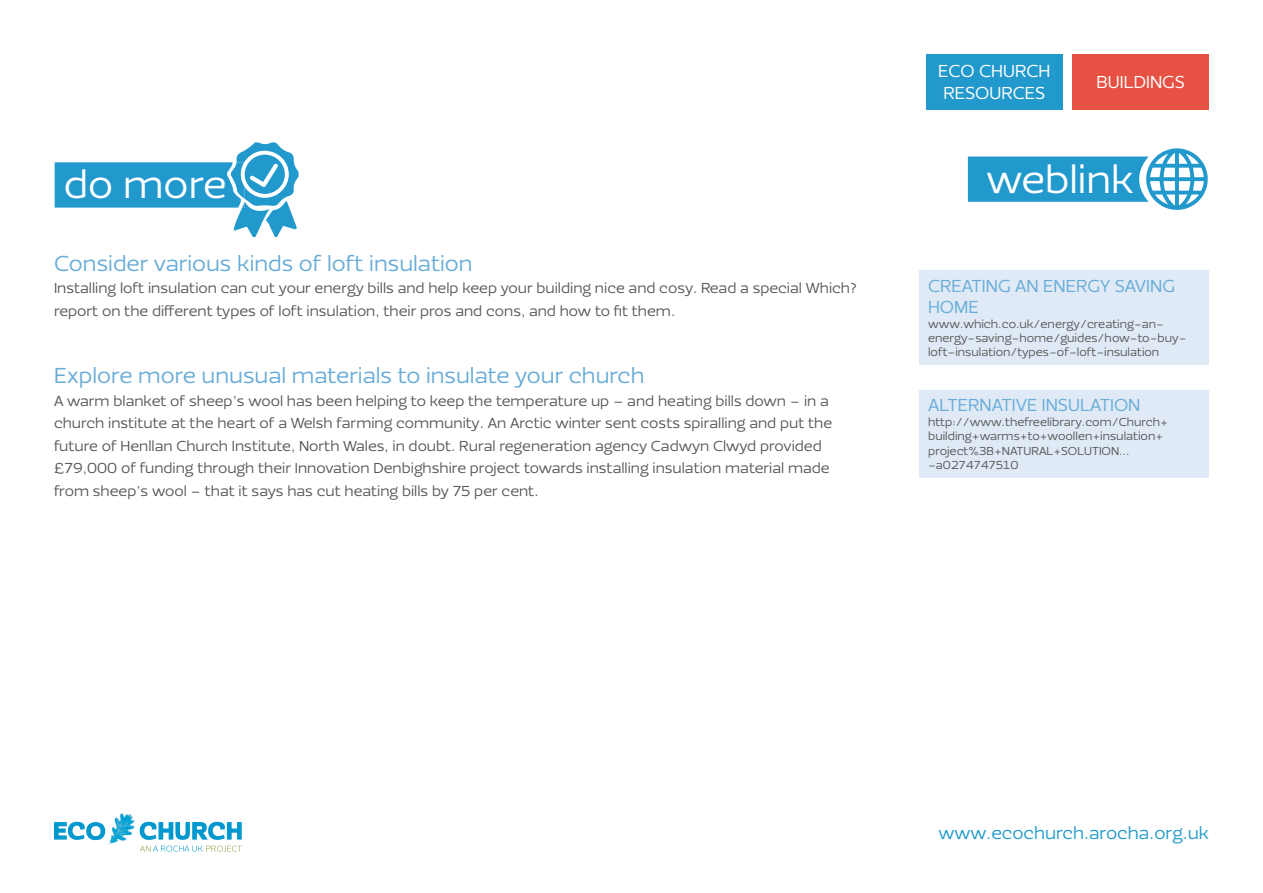
<style>
.page{position:relative;width:1263px;height:893px;background:#fff}
.page>*{position:absolute;margin:0;border:0;box-sizing:border-box;transform-origin:0 0}
.t1{font:40.35px "Ezzo";color:#fff}
.t2{font:22.5px "Ezzo";color:#68acd7}
.t3{font:18px/21.6px "Ezzo";color:#68acd7}
.t4{font:18px/21.6px "Ezzo";color:#fff}
.t5{font:18px "Ezzo";color:#29c}
.t6{font:15px/22.5px "Ezzo";color:#575756}
.t7{font:12px/14.4px "Ezzo";color:#575756}
</style>
<div class="page">
<div style="left:926px;top:54px;width:136px;height:55px;background:#29c"></div>
<div style="left:1073px;top:54px;width:136px;height:55px;background:#e65143"></div>
<img style="left:94px;top:813px;width:53px;height:33px">
<svg style="left:54px;top:821px;width:51px;height:19px"></svg>
<svg style="left:140px;top:821px;width:102px;height:19px"></svg>
<svg style="left:140px;top:846px;width:102px;height:6px"></svg>
<svg style="left:55px;top:142px;width:243px;height:95px"></svg>
<div style="left:919px;top:270px;width:290px;height:95px;background:#dfeaf6"></div>
<div style="left:919px;top:390px;width:290px;height:88px;background:#dfeaf6"></div>
<svg style="left:968px;top:148px;width:240px;height:62px"></svg>
<h1 class="t1" style="left:64px;top:159px;width:165px">do more</h1>
<h2 class="t2" style="left:54px;top:249px;width:420px">Consider various kinds of loft insulation</h2>
<p class="t6" style="left:54px;top:277px;width:805px">Installing loft insulation can cut your energy bills and help keep your building nice and cosy. Read a special Which? report on the different types of loft insulation, their pros and cons, and how to fit them.</p>
<h2 class="t2" style="left:54px;top:361px;width:592px">Explore more unusual materials to insulate your church</h2>
<p class="t6" style="left:54px;top:390px;width:780px">A warm blanket of sheep’s wool has been helping to keep the temperature up – and heating bills down – in a church institute at the heart of a Welsh farming community. An Arctic winter sent costs spiralling and put the future of Henllan Church Institute, North Wales, in doubt. Rural regeneration agency Cadwyn Clwyd provided £79,000 of funding through their Innovation Denbighshire project towards installing insulation material made from sheep’s wool – that it says has cut heating bills by 75 per cent.</p>
<p class="t4" style="left:938px;top:60px;width:114px">ECO CHURCH<br>RESOURCES</p>
<p class="t4" style="left:1096px;top:71px;width:90px">BUILDINGS</p>
<h1 class="t1" style="left:986px;top:153px;width:149px">weblink</h1>
<p class="t3" style="left:928px;top:275px;width:248px">CREATING AN ENERGY SAVING<br>HOME</p>
<p class="t7" style="left:928px;top:316px;width:260px">www.which.co.uk/energy/creating-an&shy;energy-saving-home/guides/how-to-buy&shy;loft-insulation/types-of-loft-insulation</p>
<p class="t3" style="left:928px;top:395px;width:214px">ALTERNATIVE INSULATION</p>
<p class="t7" style="left:928px;top:415px;width:241px">http://www.thefreelibrary.com/Church+ building+warms+to+woollen+insulation+ project%3B+NATURAL+SOLUTION... -a0274747510</p>
<p class="t5" style="left:938px;top:821px;width:272px">www.ecochurch.arocha.org.uk</p>
</div>
